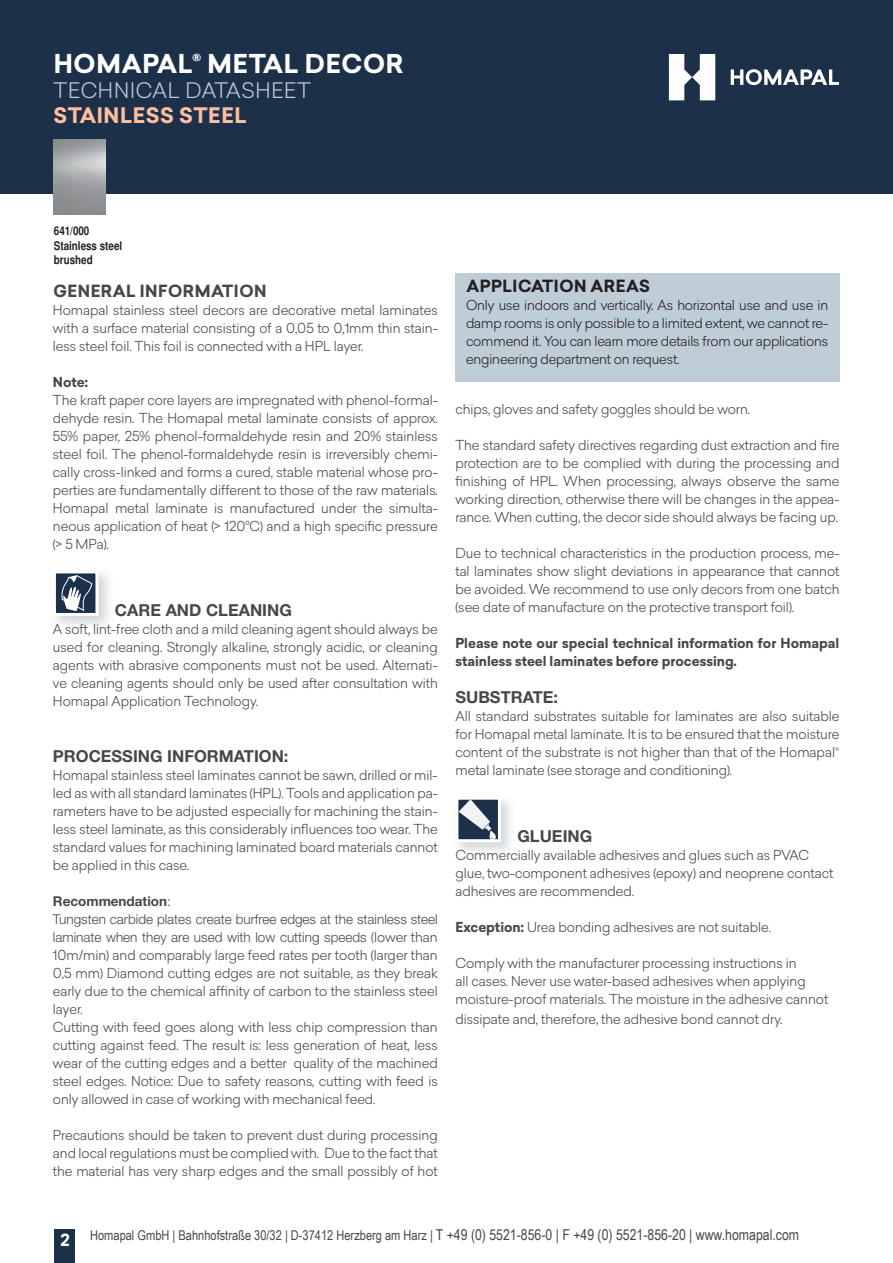
<style>
.page{position:relative;width:893px;height:1263px;background:#fff}
.page>*{position:absolute;margin:0;border:0;box-sizing:border-box;transform-origin:0 0}
.t1{font:700 25.5px "Arpa Sans";letter-spacing:.03em;color:#fff}
.t2{font:300 21px "Arpa Sans";letter-spacing:.04em;color:#becdd6}
.t3{font:700 21px "Arpa Sans";letter-spacing:.03em;color:#ffbe9f}
.t4{font:700 16.5px "Helvetica Neue";color:#464748}
.t5{font:700 16.5px "Arpa Sans";letter-spacing:.03em;color:#464748}
.t6{font:700 16.5px "Arpa Sans";letter-spacing:.03em;color:#231f20}
.t7{font:700 16.5px "Arpa Sans";color:#fff}
.t8{font:300 13.5px/18px "Arpa Sans";color:#464748;text-align:justify}
.t9{font:300 13.5px/18px "Arpa Sans";letter-spacing:-.01em;color:#231f20;text-align:justify}
.t10{font:300 13.5px/18px "Helvetica Neue";color:#464748}
.t11{font:13.5px "Arial Narrow";color:#464748}
.t12{font:700 13.5px/18px "Arpa Sans";color:#464748}
.t13{font:700 condensed 12px/14.4px "Helvetica";color:#231f20}
.t14{font:12px "Arial Narrow";color:#fff}
.s1{font-weight:700}
.s2{font-family:"Arpa Sans"}
.s3{font-size:15px}
</style>
<div class="page">
<div style="left:54px;top:1229px;width:20px;height:34px;background:#1c3149"></div>
<div style="left:0;top:0;width:893px;height:193px;background:#1c3149"></div>
<svg style="left:731px;top:69px;width:108px;height:16px"></svg>
<svg style="left:669px;top:54px;width:46px;height:46px"></svg>
<svg style="left:459px;top:801px;width:38px;height:37px"></svg>
<div style="left:455px;top:797px;width:46px;height:45px;border:3px solid #fff"></div>
<img style="left:56px;top:573px;width:53px;height:53px">
<div style="left:54px;top:572px;width:43px;height:42px;background:#1c3149"></div>
<svg style="left:61px;top:576px;width:32px;height:35px"></svg>
<div style="left:53px;top:570px;width:45px;height:46px;border:3px solid #fff"></div>
<div style="left:455px;top:273px;width:385px;height:109px;background:#becdd6"></div>
<img style="left:54px;top:139px;width:52px;height:76px">
<h1 class="t1" style="left:54px;top:44px;width:351px">HOMAPAL<sup>®</sup> METAL DECOR</h1>
<h2 class="t2" style="left:54px;top:75px;width:259px">TECHNICAL DATASHEET</h2>
<h2 class="t3" style="left:54px;top:100px;width:194px">STAINLESS STEEL</h2>
<p class="t13" style="left:54px;top:224px;width:70px">641/000<br>Stainless steel brushed</p>
<p class="t5" style="left:53px;top:278px;width:215px">GENERAL INFORMATION</p>
<p class="t8" style="left:53px;top:301px;width:386px">Homapal stainless steel decors are decorative metal laminates with a surface material consisting of a 0,05 to 0,1mm thin stain&shy;less steel foil. This foil is connected with a HPL layer.</p>
<p class="t12" style="left:53px;top:373px;width:37px">Note:</p>
<p class="t8" style="left:53px;top:391px;width:386px">The kraft paper core layers are impregnated with phenol-formal&shy;dehyde resin. The Homapal metal laminate consists of approx.<br>55% paper, 25% phenol-formaldehyde resin and 20% stainless steel foil. The phenol-formaldehyde resin is irreversibly chemi&shy;cally cross-linked and forms a cured, stable material whose pro&shy;perties are fundamentally different to those of the raw materials.<br>Homapal metal laminate is manufactured under the simulta&shy;neous application of heat (&gt; 120°C) and a high specific pressure (&gt; 5 MPa).</p>
<p class="t4" style="left:115px;top:600px;width:178px">CARE AND CLEANING</p>
<p class="t8" style="left:53px;top:619px;width:386px">A soft, lint-free cloth and a mild cleaning agent should always be used for cleaning. Strongly alkaline, strongly acidic, or cleaning agents with abrasive components must not be used. Alternati&shy;ve cleaning agents should only be used after consultation with Homapal Application Technology.</p>
<p class="t4" style="left:53px;top:746px;width:237px">PROCESSING INFORMATION:</p>
<p class="t8" style="left:53px;top:765px;width:386px">Homapal stainless steel laminates cannot be sawn, drilled or mil&shy;led as with all standard laminates (HPL). Tools and application pa&shy;rameters have to be adjusted especially for machining the stain&shy;less steel laminate, as this considerably influences too wear. The standard values for machining laminated board materials cannot be applied in this case.</p>
<p class="t10" style="left:53px;top:892px;width:386px"><span class="s1">Recommendation</span>:<br>Tungsten carbide plates create burfree edges at the stainless steel laminate when they are used with low cutting speeds <span class="s2">(lower than</span></p>
<p class="t8" style="left:53px;top:945px;width:386px;text-align:left">10m/min) and comparably large feed rates per tooth (larger than 0,5 mm) Diamond cutting edges are not suitable, as they break early due to the chemical affinity of carbon to the stainless steel layer.<br>Cutting with feed goes along with less chip compression than cutting against feed. The result is: less generation of heat, less wear of the cutting edges and a better quality of the machined steel edges. Notice: Due to safety reasons, cutting with feed is only allowed in case of working with mechanical feed.</p>
<p class="t8" style="left:53px;top:1125px;width:386px">Precautions should be taken to prevent dust during processing and local regulations must be complied with. Due to the fact that the material has very sharp edges and the small possibly of hot</p>
<p class="t6" style="left:467px;top:273px;width:185px">APPLICATION AREAS</p>
<p class="t9" style="left:466px;top:296px;width:364px">Only use indoors and vertically. As horizontal use and use in damp rooms is only possible to a limited extent, we cannot re&shy;commend it. You can learn more details from our applications engineering department on request.</p>
<p class="t8" style="left:455px;top:399px;width:296px">chips, gloves and safety goggles should be worn.</p>
<p class="t8" style="left:455px;top:435px;width:385px">The standard safety directives regarding dust extraction and fire protection are to be complied with during the processing and finishing of HPL. When processing, always observe the same working direction, otherwise there will be changes in the appea&shy;rance. When cutting, the decor side should always be facing up.</p>
<p class="t8" style="left:455px;top:543px;width:385px">Due to technical characteristics in the production process, me&shy;tal laminates show slight deviations in appearance that cannot be avoided. We recommend to use only decors from one batch (see date of manufacture on the protective transport foil).</p>
<p class="t12" style="left:455px;top:633px;width:385px">Please note our special technical information for Homapal stainless steel laminates before processing.</p>
<p class="t4" style="left:455px;top:687px;width:104px">SUBSTRATE:</p>
<p class="t8" style="left:455px;top:707px;width:385px">All standard substrates suitable for laminates are also suitable for Homapal metal laminate. It is to be ensured that the moisture content of the substrate is not higher than that of the Homapal<sup>® </sup>metal laminate (see storage and conditioning).</p>
<p class="t4" style="left:517px;top:826px;width:76px">GLUEING</p>
<p class="t8" style="left:455px;top:846px;width:379px;text-align:left">Commercially available adhesives and glues such as PVAC glue, two-component adhesives (epoxy) and neoprene contact adhesives are recommended.</p>
<p class="t8" style="left:455px;top:918px;width:317px"><span class="s1">Exception:</span> Urea bonding adhesives are not suitable.</p>
<p class="t8" style="left:455px;top:954px;width:374px;text-align:left">Comply with the manufacturer processing instructions in<br>all cases. Never use water-based adhesives when applying moisture-proof materials. The moisture in the adhesive cannot</p>
<p class="t8" style="left:455px;top:1009px;width:328px">dissipate and, therefore, the adhesive bond cannot dry.</p>
<p class="t14" style="left:61px;top:1229px;width:7px">2</p>
<p class="t11" style="left:90px;top:1225px;width:710px">Homapal GmbH | Bahnhofstraße 30/32 | D-37412 Herzberg am Harz | <span class="s3">T +49 (0) 5521-856-0 | F +49 (0) 5521-856-20 | www.homapal.com</span></p>
<p class="t7" style="left:61px;top:1227px;width:11px">2</p>
</div>
